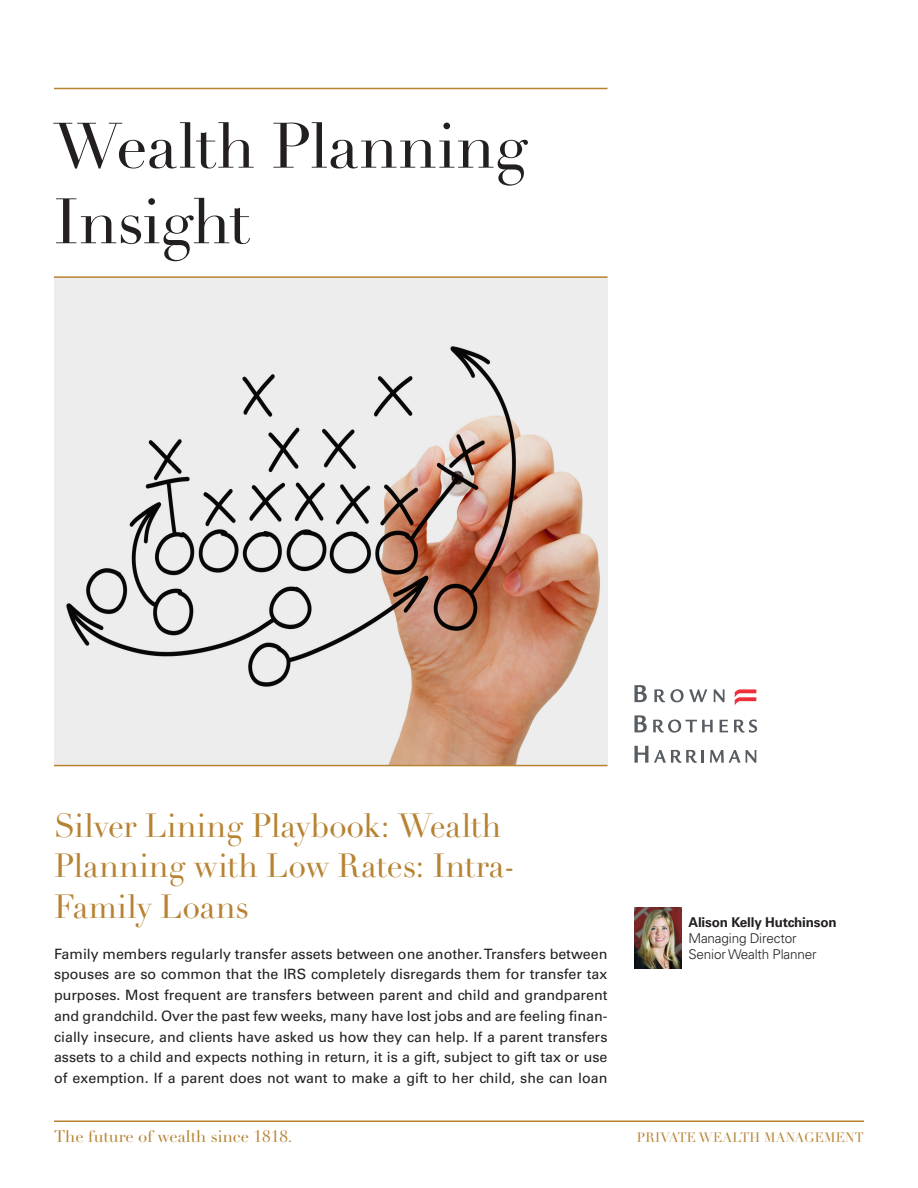
<style>
.page{position:relative;width:918px;height:1188px;background:#fff}
.page>*{position:absolute;margin:0;border:0;box-sizing:border-box;transform-origin:0 0}
.BBH_Trust_Co{font:63px/75.6px "Didot LT Std";letter-spacing:-.005em;color:#231f20}
.t1{font:33px/40.2px "Didot LT Pro";letter-spacing:.005em;color:#b78333}
.t2{font:16.5px "Didot LT Std";color:#b78333}
.Body{font:14.25px/20.7px "Univers LT Std";color:#231f20;text-align:justify}
.Author_title{font:300 13.5px "Univers LT Std";letter-spacing:-.015em;color:#231f20}
.t3{font:13.5px "Didot LT Std";letter-spacing:.015em;color:#b78333}
.Author{font:700 13.5px "Univers LT Std";letter-spacing:-.015em;color:#231f20}
</style>
<div class="page">
<hr style="left:54px;top:1120px;width:810px;height:2px;background:#b78333">
<img style="left:54px;top:278px;width:554px;height:487px">
<hr style="left:54px;top:276px;width:554px;height:2px;background:#b78333">
<hr style="left:54px;top:88px;width:554px;height:1px;background:#b78333">
<hr style="left:54px;top:765px;width:554px;height:1px;background:#b78333">
<svg style="left:634px;top:685px;width:13px;height:17px"></svg>
<svg style="left:654px;top:689px;width:53px;height:13px"></svg>
<svg style="left:714px;top:689px;width:11px;height:13px"></svg>
<svg style="left:634px;top:715px;width:13px;height:17px"></svg>
<svg style="left:653px;top:719px;width:60px;height:14px"></svg>
<svg style="left:720px;top:720px;width:8px;height:12px"></svg>
<svg style="left:734px;top:719px;width:23px;height:14px"></svg>
<svg style="left:634px;top:746px;width:14px;height:17px"></svg>
<svg style="left:654px;top:750px;width:50px;height:13px"></svg>
<svg style="left:710px;top:750px;width:46px;height:13px"></svg>
<svg style="left:735px;top:689px;width:21px;height:16px"></svg>
<img style="left:634px;top:908px;width:48px;height:60px">
<p class="BBH_Trust_Co" style="left:54px;top:110px;width:475px">Wealth Planning<br>Insight</p>
<h1 class="t1" style="left:54px;top:806px;width:463px">Silver Lining Playbook: Wealth<br>Planning with Low Rates: Intra-<br>Family Loans</h1>
<p class="Body" style="left:54px;top:943px;width:555px">Family members regularly transfer assets between one another. Transfers between spouses are so common that the IRS completely disregards them for transfer tax purposes. Most frequent are transfers between parent and child and grandparent and grandchild. Over the past few weeks, many have lost jobs and are feeling finan&shy;cially insecure, and clients have asked us how they can help. If a parent transfers assets to a child and expects nothing in return, it is a gift, subject to gift tax or use of exemption. If a parent does not want to make a gift to her child, she can loan</p>
<p class="Author" style="left:688px;top:914px;width:150px">Alison Kelly Hutchinson</p>
<p class="Author_title" style="left:688px;top:930px;width:110px">Managing Director</p>
<p class="Author_title" style="left:688px;top:946px;width:130px">Senior Wealth Planner</p>
<p class="t2" style="left:54px;top:1127px;width:240px">The future of wealth since 1818.</p>
<p class="t3" style="left:637px;top:1130px;width:229px">PRIVATE WEALTH MANAGEMENT</p>
</div>
